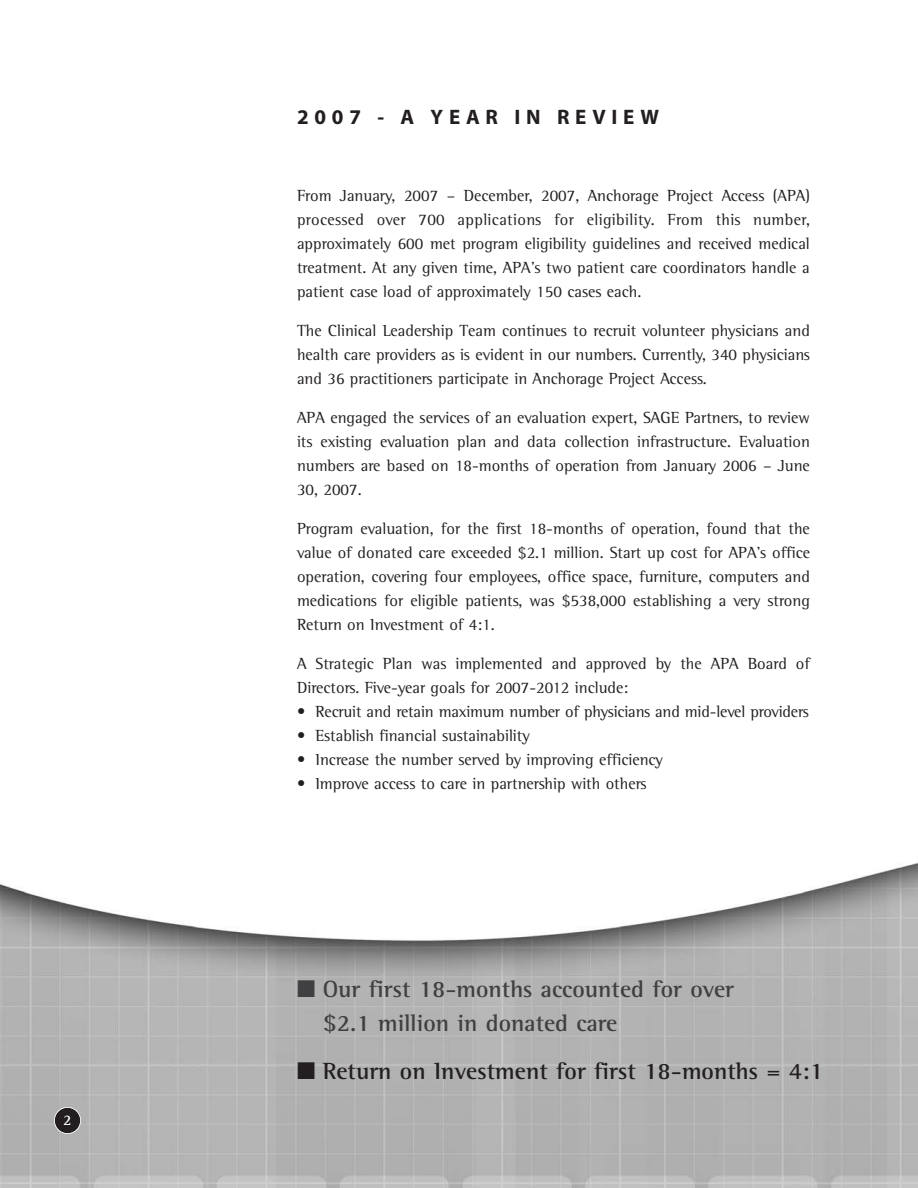
<style>
.page{position:relative;width:918px;height:1188px;background:#fff}
.page>*{position:absolute;margin:0;border:0;box-sizing:border-box;transform-origin:0 0}
.t1{font:700 24px/34.5px "Rotis Semi Serif";color:#403f41}
.t2{font:700 24px "Rotis Semi Serif";color:#231f20}
.t3{font:21px "Myriad MM Bold";letter-spacing:.275em;color:#231f20}
.t4{font:16.5px/24px "Rotis Semi Serif";color:#231f20;text-align:justify}
.t5{font:700 15px "Rotis Semi Serif";color:#fff}
</style>
<div class="page">
<img style="left:0;top:862px;width:918px;height:326px">
<div style="left:55px;top:1108px;width:25px;height:25px;background:#231f20;border-radius:50%"></div>
<div style="left:54px;top:1107px;width:27px;height:27px;border:2px solid #fff;border-radius:50%"></div>
<p class="t5" style="left:63px;top:1114px;width:10px">2</p>
<p class="t3" style="left:297px;top:109px;width:364px">2007 - A YEAR IN REVIEW</p>
<p class="t4" style="left:297px;top:185px;width:515px">From January, 2007 – December, 2007, Anchorage Project Access (APA) processed over 700 applications for eligibility. From this number, approximately 600 met program eligibility guidelines and received medical treatment. At any given time, APA’s two patient care coordinators handle a patient case load of approximately 150 cases each.</p>
<p class="t4" style="left:297px;top:320px;width:515px">The Clinical Leadership Team continues to recruit volunteer physicians and health care providers as is evident in our numbers. Currently, 340 physicians and 36 practitioners participate in Anchorage Project Access.</p>
<p class="t4" style="left:297px;top:407px;width:515px">APA engaged the services of an evaluation expert, SAGE Partners, to review its existing evaluation plan and data collection infrastructure. Evaluation numbers are based on 18-months of operation from January 2006 – June 30, 2007.</p>
<p class="t4" style="left:297px;top:518px;width:515px">Program evaluation, for the first 18-months of operation, found that the value of donated care exceeded $2.1 million. Start up cost for APA’s office operation, covering four employees, office space, furniture, computers and medications for eligible patients, was $538,000 establishing a very strong Return on Investment of 4:1.</p>
<p class="t4" style="left:297px;top:653px;width:515px">A Strategic Plan was implemented and approved by the APA Board of<br>Directors. Five-year goals for 2007-2012 include:</p>
<p class="t4" style="left:297px;top:701px;width:513px">• Recruit and retain maximum number of physicians and mid-level providers</p>
<p class="t4" style="left:297px;top:725px;width:234px">• Establish financial sustainability</p>
<p class="t4" style="left:297px;top:749px;width:367px">• Increase the number served by improving efficiency</p>
<p class="t4" style="left:297px;top:773px;width:351px">• Improve access to care in partnership with others</p>
<h1 class="t1" style="left:323px;top:974px;width:413px;text-indent:-26px">■ Our first 18-months accounted for over $2.1 million in donated care</h1>
<h1 class="t2" style="left:297px;top:1062px;width:528px">■ Return on Investment for first 18-months = 4:1</h1>
</div>
